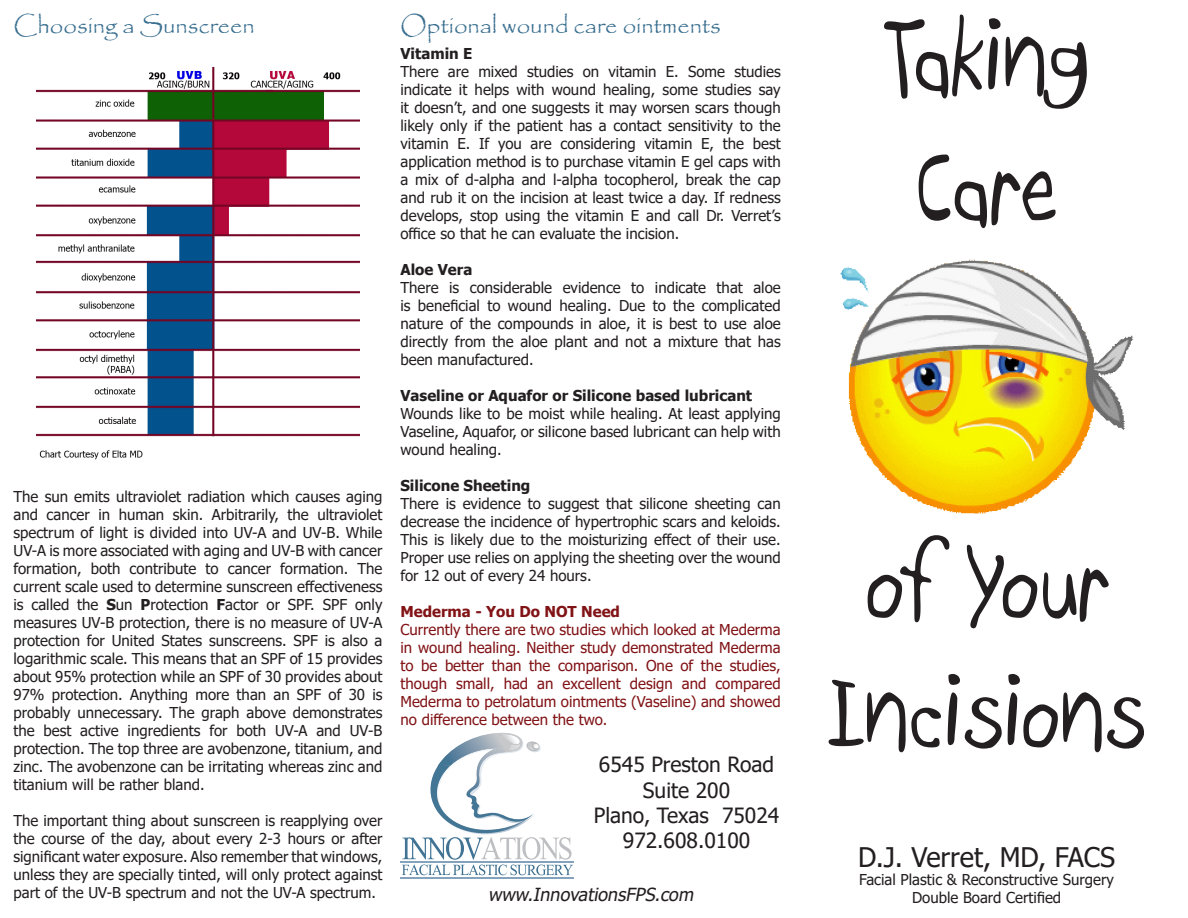
<style>
.page{position:relative;width:1188px;height:918px;background:#fff}
.page>*{position:absolute;margin:0;border:0;box-sizing:border-box;transform-origin:0 0}
.t1{font:108px/129.6px "Boopee";color:#231f20;text-align:center}
.t2{font:27px "Tahoma";color:#231f20}
.t3{font:24px "Papyrus";color:#386e8f}
.t4{font:21px "Tahoma";color:#231f20}
.t5{font:italic 18px "Tahoma";color:#231f20}
.t6{font:15px/18px "Tahoma";color:#231f20;text-align:justify}
.t7{font:15px/18px "Tahoma";color:#811316;text-align:justify}
.t8{font:700 15px "Tahoma";color:#231f20}
.t9{font:700 15px "Tahoma";color:#811316}
.s1{font-weight:700}
</style>
<div class="page">
<hr style="left:400px;top:861px;width:174px;height:1px;background:#84a2bc">
<hr style="left:400px;top:877px;width:174px;height:1px;background:#84a2bc">
<svg style="left:402px;top:733px;width:171px;height:142px"></svg>
<img style="left:840px;top:259px;width:294px;height:255px">
<img style="left:36px;top:67px;width:324px;height:393px">
<p class="t3" style="left:14px;top:11px;width:243px">Choosing a Sunscreen</p>
<p class="t6" style="left:14px;top:488px;width:371px">The sun emits ultraviolet radiation which causes aging and cancer in human skin. Arbitrarily, the ultraviolet spectrum of light is divided into UV-A and UV-B. While UV-A is more associated with aging and UV-B with cancer formation, both contribute to cancer formation. The current scale used to determine sunscreen effectiveness is called the <span class="s1">S</span>un <span class="s1">P</span>rotection <span class="s1">F</span>actor or SPF. SPF only measures UV-B protection, there is no measure of UV-A protection for United States sunscreens. SPF is also a logarithmic scale. This means that an SPF of 15 provides about 95% protection while an SPF of 30 provides about 97% protection. Anything more than an SPF of 30 is probably unnecessary. The graph above demonstrates the best active ingredients for both UV-A and UV-B protection. The top three are avobenzone, titanium, and zinc. The avobenzone can be irritating whereas zinc and titanium will be rather bland.</p>
<p class="t6" style="left:14px;top:812px;width:371px">The important thing about sunscreen is reapplying over the course of the day, about every 2-3 hours or after significant water exposure. Also remember that windows, unless they are specially tinted, will only protect against part of the UV-B spectrum and not the UV-A spectrum.</p>
<p class="t3" style="left:400px;top:11px;width:322px">Optional wound care ointments</p>
<p class="t1" style="left:883px;top:-1px;width:208px">Taking<br>Care</p>
<p class="t8" style="left:400px;top:43px;width:73px">Vitamin E</p>
<p class="t6" style="left:400px;top:64px;width:382px">There are mixed studies on vitamin E. Some studies indicate it helps with wound healing, some studies say it doesn’t, and one suggests it may worsen scars though likely only if the patient has a contact sensitivity to the vitamin E. If you are considering vitamin E, the best application method is to purchase vitamin E gel caps with a mix of d-alpha and l-alpha tocopherol, break the cap and rub it on the incision at least twice a day. If redness develops, stop using the vitamin E and call Dr. Verret’s office so that he can evaluate the incision.</p>
<p class="t8" style="left:400px;top:259px;width:73px">Aloe Vera</p>
<p class="t6" style="left:400px;top:280px;width:382px">There is considerable evidence to indicate that aloe is beneficial to wound healing. Due to the complicated nature of the compounds in aloe, it is best to use aloe directly from the aloe plant and not a mixture that has been manufactured.</p>
<p class="t8" style="left:400px;top:385px;width:353px">Vaseline or Aquafor or Silicone based lubricant</p>
<p class="t6" style="left:400px;top:406px;width:382px">Wounds like to be moist while healing. At least applying Vaseline, Aquafor, or silicone based lubricant can help with wound healing.</p>
<p class="t8" style="left:400px;top:475px;width:131px">Silicone Sheeting</p>
<p class="t6" style="left:400px;top:496px;width:382px">There is evidence to suggest that silicone sheeting can decrease the incidence of hypertrophic scars and keloids.<br>This is likely due to the moisturizing effect of their use.<br>Proper use relies on applying the sheeting over the wound for 12 out of every 24 hours.</p>
<p class="t9" style="left:400px;top:601px;width:221px">Mederma - You Do NOT Need</p>
<p class="t7" style="left:400px;top:622px;width:382px">Currently there are two studies which looked at Mederma in wound healing. Neither study demonstrated Mederma to be better than the comparison. One of the studies, though small, had an excellent design and compared Mederma to petrolatum ointments (Vaseline) and showed no difference between the two.</p>
<p class="t1" style="left:827px;top:525px;width:321px">of Your<br>Incisions</p>
<p class="t4" style="left:599px;top:751px;width:177px">6545 Preston Road</p>
<p class="t4" style="left:643px;top:776px;width:89px">Suite 200</p>
<p class="t4" style="left:594px;top:801px;width:187px">Plano, Texas 75024</p>
<p class="t4" style="left:623px;top:826px;width:129px">972.608.0100</p>
<p class="t5" style="left:488px;top:882px;width:211px">www.InnovationsFPS.com</p>
<p class="t2" style="left:858px;top:839px;width:259px">D.J. Verret, MD, FACS</p>
<p class="t6" style="left:859px;top:871px;width:256px">Facial Plastic &amp; Reconstructive Surgery</p>
<p class="t6" style="left:912px;top:889px;width:151px">Double Board Certified</p>
</div>
